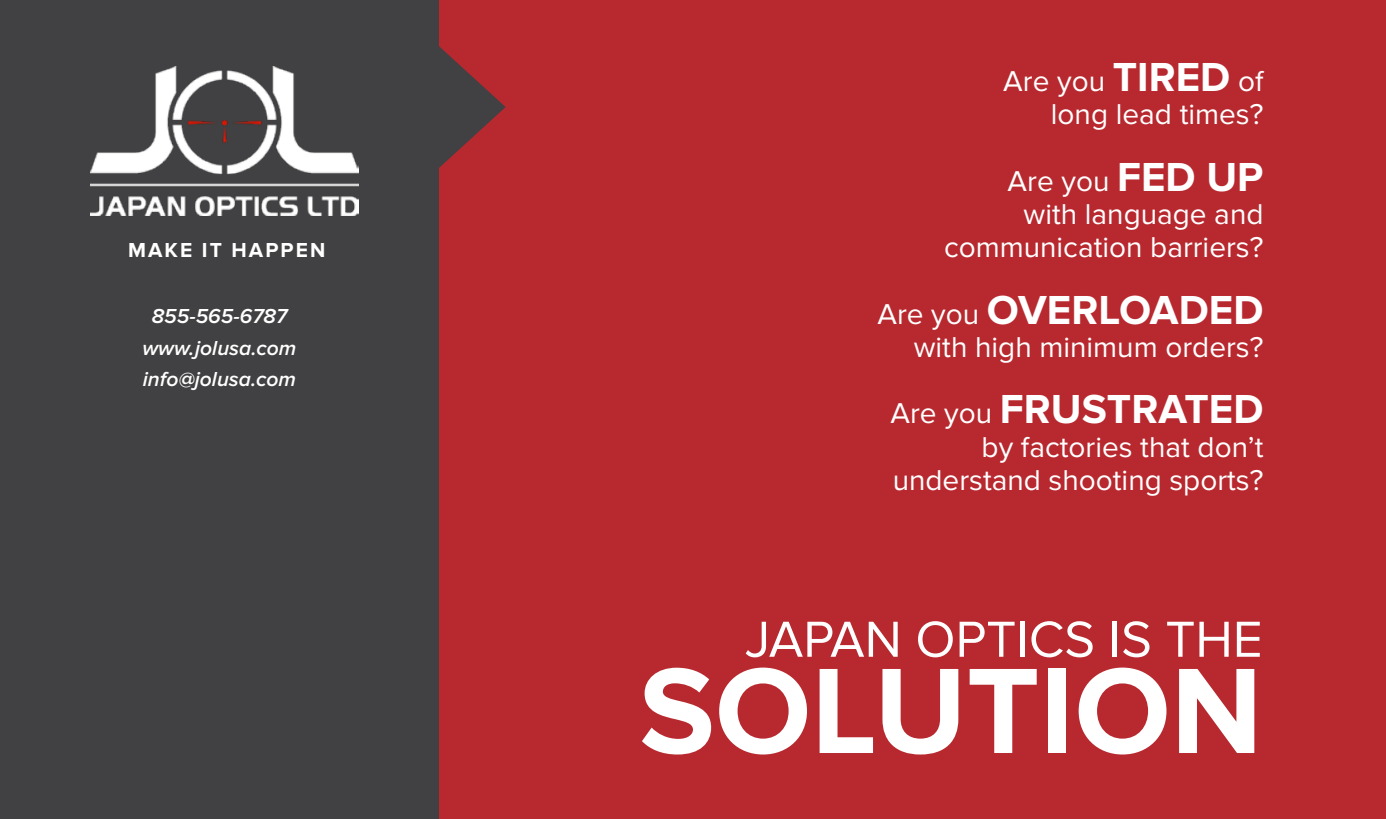
<style>
.page{position:relative;width:1386px;height:819px;background:#b8292f}
.page>*{position:absolute;margin:0;border:0;box-sizing:border-box;transform-origin:0 0}
.t1{font:700 126px "Proxima Nova";color:#fff}
.t2{font:52.5px "Proxima Nova";color:#fff}
.t3{font:700 42px "Proxima Nova";color:#fff}
.t4{font:29.75px/33.2px "Proxima Nova";color:#fff;text-align:right}
.t5{font:italic 600 21px/31.5px "Proxima Nova";color:#fff;text-align:center}
.t6{font:700 21px "Proxima Nova";letter-spacing:.1em;color:#fff}
.s1{font-weight:700;font-size:42px}
.s2{font-weight:400;font-size:29.75px}
</style>
<div class="page">
<div style="left:0;top:0;width:439px;height:819px;background:#414042"></div>
<svg style="left:439px;top:46px;width:67px;height:122px"></svg>
<img style="left:91px;top:67px;width:267px;height:149px">
<p class="t6" style="left:128px;top:238px;width:199px">MAKE IT HAPPEN</p>
<p class="t5" style="left:142px;top:301px;width:156px">855-565-6787 www.jolusa.com info@jolusa.com</p>
<p class="t4" style="left:1003px;top:65px;width:262px">Are you <span class="s1">TIRED</span> of long lead times?</p>
<p class="t4" style="left:944px;top:165px;width:321px">Are you <span class="s1">FED UP<br></span>with language and communication barriers?</p>
<h3 class="t3" style="left:877px;top:286px;width:388px"><span class="s2">Are you</span> OVERLOADED</h3>
<p class="t4" style="left:914px;top:331px;width:351px">with high minimum orders?</p>
<h3 class="t3" style="left:890px;top:385px;width:375px"><span class="s2">Are you</span> FRUSTRATED</h3>
<p class="t4" style="left:893px;top:431px;width:372px">by factories that don’t understand shooting sports?</p>
<h2 class="t2" style="left:745px;top:609px;width:519px">JAPAN OPTICS IS THE</h2>
<h1 class="t1" style="left:639px;top:638px;width:625px">SOLUTION</h1>
</div>
